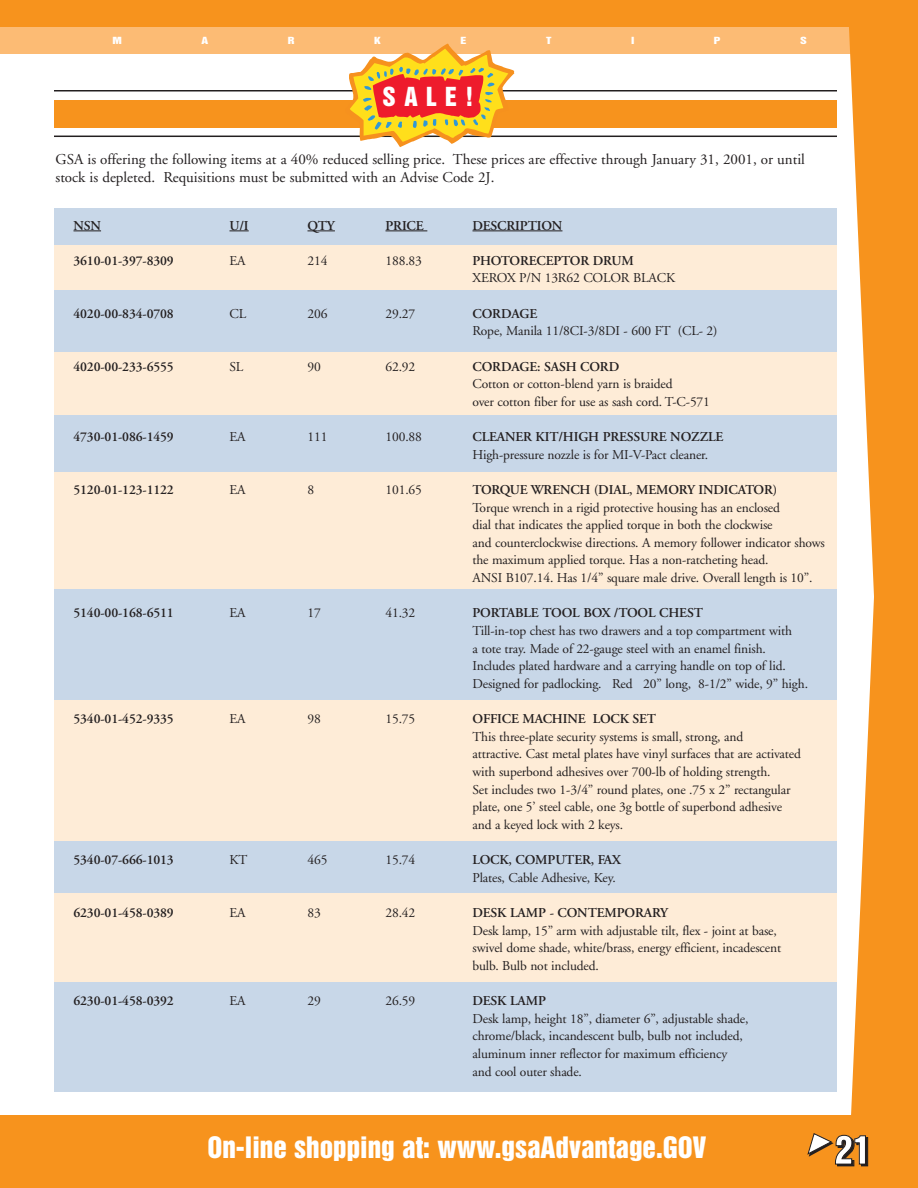
<style>
.page{position:relative;width:918px;height:1188px;background:#fff}
.page>*{position:absolute;margin:0;border:0;box-sizing:border-box;transform-origin:0 0}
.t1{font:36px "Helvetica Inserat";color:#fff}
.t2{font:27px "Helvetica Inserat";color:#fff}
.t3{font:24px "Helvetica Inserat";color:#fff}
.t4{font:15px/18px "Adobe Garamond";color:#231f20}
.t5{font:13.5px/17.7px "Adobe Garamond";letter-spacing:-.01em;color:#231f20}
.t6{font:600 13.5px "Adobe Garamond";letter-spacing:-.01em;color:#231f20}
.t7{font:9px "Helvetica Inserat";color:#fff;scale:1.35 1}
</style>
<div class="page">
<div style="left:54px;top:208px;width:783px;height:883px;background:#c8d7e8"></div>
<div style="left:1px;top:0;width:917px;height:54px;background:#fcbb74"></div>
<div style="left:1px;top:0;width:917px;height:27px;background:#f7931d"></div>
<svg style="left:847px;top:27px;width:71px;height:1089px;fill:#f7931d"></svg>
<div style="left:1px;top:1116px;width:917px;height:72px;background:#f7931d"></div>
<svg style="left:807px;top:1133px;width:27px;height:24px"></svg>
<div style="left:0;top:0;width:18px;height:54px;background:#fcbb74"></div>
<div style="left:0;top:0;width:18px;height:27px;background:#f7931d"></div>
<div style="left:0;top:1116px;width:18px;height:72px;background:#f7931d"></div>
<div style="left:54px;top:100px;width:783px;height:28px;background:#f7931d"></div>
<hr style="left:54px;top:90px;width:783px;height:2px;background:#231f20">
<hr style="left:54px;top:136px;width:783px;height:1px;background:#231f20">
<div style="left:54px;top:245px;width:783px;height:45px;background:#feecd7"></div>
<div style="left:54px;top:352px;width:783px;height:63px;background:#feecd7"></div>
<div style="left:54px;top:472px;width:783px;height:117px;background:#feecd7"></div>
<div style="left:54px;top:700px;width:783px;height:141px;background:#feecd7"></div>
<div style="left:54px;top:893px;width:783px;height:89px;background:#feecd7"></div>
<svg style="left:74px;top:231px;width:27px;height:1px"></svg>
<svg style="left:230px;top:231px;width:19px;height:1px"></svg>
<svg style="left:308px;top:231px;width:27px;height:1px"></svg>
<hr style="left:386px;top:231px;width:41px;height:1px;background:#231f20">
<hr style="left:472px;top:231px;width:90px;height:1px;background:#231f20">
<svg style="left:345px;top:44px;width:169px;height:103px"></svg>
<p class="t7" style="left:112px;top:36px;width:9px">M</p>
<p class="t7" style="left:201px;top:36px;width:7px">A</p>
<p class="t7" style="left:288px;top:36px;width:7px">R</p>
<p class="t7" style="left:374px;top:36px;width:7px">K</p>
<p class="t7" style="left:460px;top:36px;width:6px">E</p>
<p class="t7" style="left:546px;top:36px;width:5px">T</p>
<p class="t7" style="left:631px;top:36px;width:4px">I</p>
<p class="t7" style="left:714px;top:36px;width:7px">P</p>
<p class="t7" style="left:800px;top:36px;width:7px">S</p>
<h3 class="t3" style="left:383px;top:87px;width:92px">SALE!</h3>
<p class="t4" style="left:56px;top:151px;width:751px">GSA is offering the following items at a 40% reduced selling price. These prices are effective through January 31, 2001, or until stock is depleted. Requisitions must be submitted with an Advise Code 2J.</p>
<p class="t6" style="left:74px;top:220px;width:29px">NSN</p>
<p class="t6" style="left:230px;top:220px;width:21px">U/I</p>
<p class="t6" style="left:308px;top:220px;width:29px">QTY</p>
<p class="t6" style="left:386px;top:220px;width:40px">PRICE</p>
<p class="t6" style="left:472px;top:220px;width:91px">DESCRIPTION</p>
<p class="t6" style="left:74px;top:255px;width:102px">3610-01-397-8309</p>
<p class="t5" style="left:230px;top:253px;width:18px">EA</p>
<p class="t5" style="left:308px;top:253px;width:21px">214</p>
<p class="t5" style="left:386px;top:253px;width:38px">188.83</p>
<p class="t6" style="left:473px;top:255px;width:163px">PHOTORECEPTOR DRUM</p>
<p class="t5" style="left:473px;top:271px;width:204px">XEROX P/N 13R62 COLOR BLACK</p>
<p class="t6" style="left:74px;top:308px;width:102px">4020-00-834-0708</p>
<p class="t5" style="left:230px;top:306px;width:18px">CL</p>
<p class="t5" style="left:308px;top:306px;width:21px">206</p>
<p class="t5" style="left:386px;top:306px;width:31px">29.27</p>
<p class="t6" style="left:473px;top:308px;width:66px">CORDAGE</p>
<p class="t5" style="left:473px;top:323px;width:246px">Rope, Manila 11/8CI-3/8DI - 600 FT (CL- 2)</p>
<p class="t6" style="left:74px;top:361px;width:102px">4020-00-233-6555</p>
<p class="t5" style="left:230px;top:359px;width:15px">SL</p>
<p class="t5" style="left:308px;top:359px;width:15px">90</p>
<p class="t5" style="left:386px;top:359px;width:31px">62.92</p>
<p class="t6" style="left:473px;top:361px;width:148px">CORDAGE: SASH CORD</p>
<p class="t5" style="left:473px;top:376px;width:239px">Cotton or cotton-blend yarn is braided<br>over cotton fiber for use as sash cord. T-C-571</p>
<p class="t6" style="left:74px;top:431px;width:102px">4730-01-086-1459</p>
<p class="t5" style="left:230px;top:429px;width:18px">EA</p>
<p class="t5" style="left:308px;top:429px;width:21px">111</p>
<p class="t5" style="left:386px;top:429px;width:38px">100.88</p>
<p class="t6" style="left:473px;top:431px;width:252px">CLEANER KIT/HIGH PRESSURE NOZZLE</p>
<p class="t5" style="left:473px;top:447px;width:237px">High-pressure nozzle is for MI-V-Pact cleaner.</p>
<p class="t6" style="left:74px;top:484px;width:102px">5120-01-123-1122</p>
<p class="t5" style="left:230px;top:482px;width:18px">EA</p>
<p class="t5" style="left:308px;top:482px;width:8px">8</p>
<p class="t5" style="left:386px;top:482px;width:38px">101.65</p>
<p class="t6" style="left:473px;top:484px;width:306px">TORQUE WRENCH (DIAL, MEMORY INDICATOR)</p>
<p class="t5" style="left:473px;top:500px;width:354px">Torque wrench in a rigid protective housing has an enclosed<br>dial that indicates the applied torque in both the clockwise<br>and counterclockwise directions. A memory follower indicator shows the maximum applied torque. Has a non-ratcheting head.<br>ANSI B107.14. Has 1/4” square male drive. Overall length is 10”.</p>
<p class="t6" style="left:74px;top:608px;width:102px">5140-00-168-6511</p>
<p class="t5" style="left:230px;top:605px;width:18px">EA</p>
<p class="t5" style="left:308px;top:605px;width:15px">17</p>
<p class="t5" style="left:386px;top:605px;width:31px">41.32</p>
<p class="t6" style="left:473px;top:608px;width:232px">PORTABLE TOOL BOX /TOOL CHEST</p>
<p class="t5" style="left:473px;top:623px;width:337px">Till-in-top chest has two drawers and a top compartment with<br>a tote tray. Made of 22-gauge steel with an enamel finish.<br>Includes plated hardware and a carrying handle on top of lid.<br>Designed for padlocking. Red 20” long, 8-1/2” wide, 9” high.</p>
<p class="t6" style="left:74px;top:713px;width:102px">5340-01-452-9335</p>
<p class="t5" style="left:230px;top:711px;width:18px">EA</p>
<p class="t5" style="left:308px;top:711px;width:15px">98</p>
<p class="t5" style="left:386px;top:711px;width:31px">15.75</p>
<p class="t6" style="left:473px;top:713px;width:185px">OFFICE MACHINE LOCK SET</p>
<p class="t5" style="left:473px;top:729px;width:330px">This three-plate security systems is small, strong, and<br>attractive. Cast metal plates have vinyl surfaces that are activated with superbond adhesives over 700-lb of holding strength.<br>Set includes two 1-3/4” round plates, one .75 x 2” rectangular plate, one 5’ steel cable, one 3g bottle of superbond adhesive and a keyed lock with 2 keys.</p>
<p class="t6" style="left:74px;top:854px;width:102px">5340-07-666-1013</p>
<p class="t5" style="left:230px;top:852px;width:19px">KT</p>
<p class="t5" style="left:308px;top:852px;width:21px">465</p>
<p class="t5" style="left:385px;top:852px;width:31px">15.74</p>
<p class="t6" style="left:473px;top:854px;width:150px">LOCK, COMPUTER, FAX</p>
<p class="t5" style="left:473px;top:870px;width:145px">Plates, Cable Adhesive, Key.</p>
<p class="t6" style="left:74px;top:907px;width:102px">6230-01-458-0389</p>
<p class="t5" style="left:230px;top:905px;width:18px">EA</p>
<p class="t5" style="left:308px;top:905px;width:15px">83</p>
<p class="t5" style="left:386px;top:905px;width:31px">28.42</p>
<p class="t6" style="left:473px;top:907px;width:197px">DESK LAMP - CONTEMPORARY</p>
<p class="t5" style="left:473px;top:923px;width:310px">Desk lamp, 15” arm with adjustable tilt, flex - joint at base, swivel dome shade, white/brass, energy efficient, incadescent bulb. Bulb not included.</p>
<p class="t6" style="left:74px;top:995px;width:102px">6230-01-458-0392</p>
<p class="t5" style="left:230px;top:993px;width:18px">EA</p>
<p class="t5" style="left:308px;top:993px;width:15px">29</p>
<p class="t5" style="left:386px;top:993px;width:31px">26.59</p>
<p class="t6" style="left:473px;top:995px;width:75px">DESK LAMP</p>
<p class="t5" style="left:473px;top:1011px;width:277px">Desk lamp, height 18”, diameter 6”, adjustable shade, chrome/black, incandescent bulb, bulb not included, aluminum inner reflector for maximum efficiency and cool outer shade.</p>
<h2 class="t2" style="left:207px;top:1136px;width:500px">On-line shopping at: www.gsaAdvantage.GOV</h2>
<h1 class="t1" style="left:835px;top:1135px;width:38px">21</h1>
</div>
